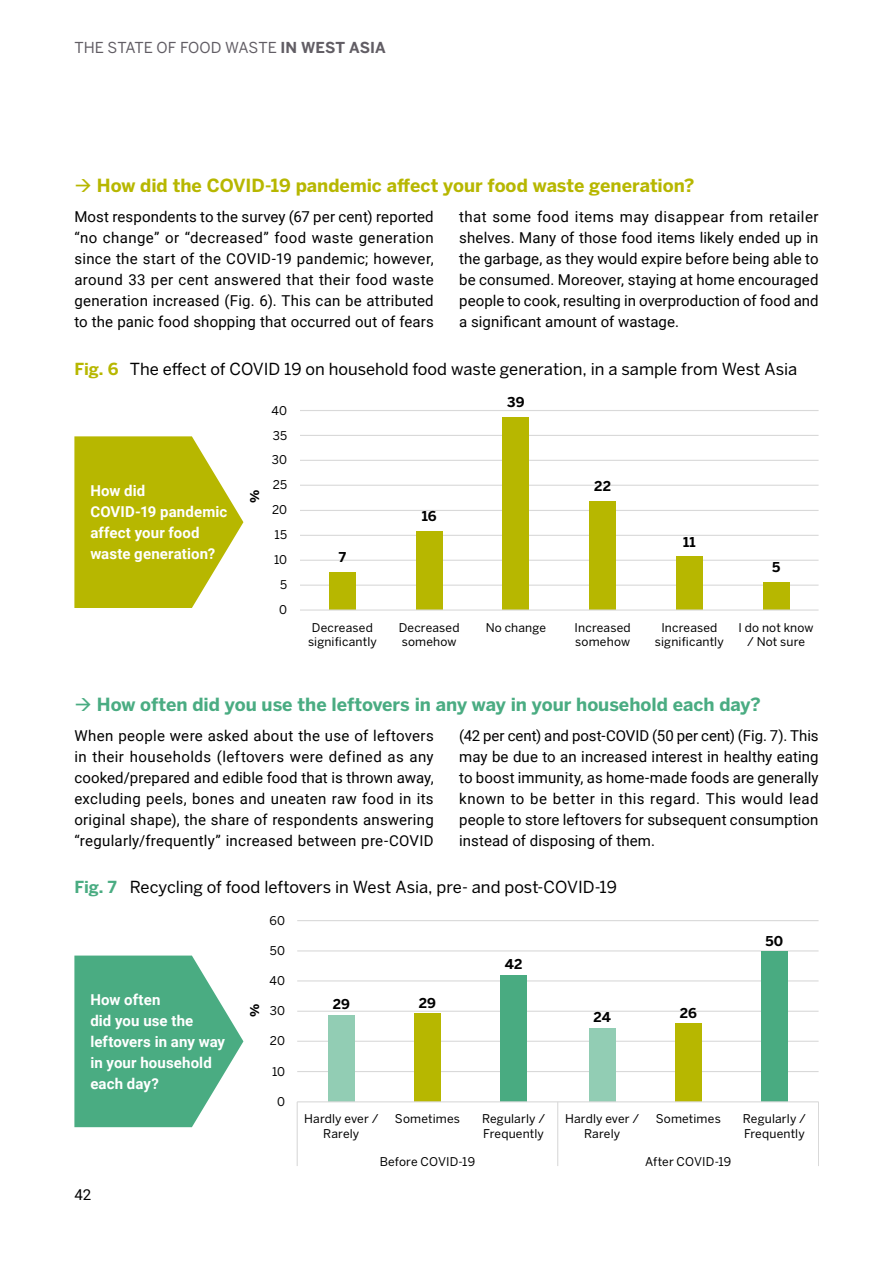
<style>
.page{position:relative;width:893px;height:1263px;background:#fff}
.page>*{position:absolute;margin:0;border:0;box-sizing:border-box;transform-origin:0 0}
.t1{font:700 18px "Benton Sans";letter-spacing:-.005em;color:#4aac82}
.t2{font:700 18px "Benton Sans";color:#b7b700}
.t3{font:16.5px "Benton Sans";color:#000}
.t4{font:15px/21px "Roboto";letter-spacing:.01em;color:#000;text-align:justify}
.t5{font:700 15px/21px "Roboto";letter-spacing:.01em;color:#fff}
.t6{font:15px "Benton Sans";color:#615d64}
.t7{font:700 13.5px "Benton Sans";letter-spacing:.015em;color:#000}
.t8{font:12px/14.4px "Benton Sans";letter-spacing:.015em;color:#000;text-align:center}
.t9{font:700 12px "Benton Sans";color:#000}
.s1{font-weight:700}
.s2{font-weight:700;color:#b7b700}
.s3{font-weight:700;color:#4aac82}
</style>
<div class="page">
<svg style="left:74px;top:436px;width:169px;height:172px;background:#c2c227"></svg>
<hr style="left:300px;top:410px;width:519px;height:1px;background:#d9d9d9">
<hr style="left:300px;top:435px;width:519px;height:1px;background:#d9d9d9">
<hr style="left:300px;top:460px;width:519px;height:1px;background:#d9d9d9">
<hr style="left:300px;top:485px;width:519px;height:1px;background:#d9d9d9">
<hr style="left:300px;top:510px;width:519px;height:1px;background:#d9d9d9">
<hr style="left:300px;top:535px;width:519px;height:1px;background:#d9d9d9">
<hr style="left:300px;top:560px;width:519px;height:1px;background:#d9d9d9">
<hr style="left:300px;top:585px;width:519px;height:1px;background:#d9d9d9">
<div style="left:763px;top:582px;width:26px;height:28px;background:#b7b700"></div>
<div style="left:676px;top:557px;width:27px;height:53px;background:#b7b700"></div>
<div style="left:589px;top:501px;width:27px;height:109px;background:#b7b700"></div>
<div style="left:503px;top:418px;width:26px;height:192px;background:#b7b700"></div>
<div style="left:416px;top:531px;width:26px;height:79px;background:#b7b700"></div>
<div style="left:329px;top:572px;width:27px;height:38px;background:#b7b700"></div>
<hr style="left:300px;top:609px;width:519px;height:2px;background:#d9d9d9">
<svg style="left:74px;top:955px;width:169px;height:172px;background:#66b895"></svg>
<hr style="left:297px;top:1071px;width:522px;height:1px;background:#d9d9d9">
<hr style="left:297px;top:1041px;width:522px;height:1px;background:#d9d9d9">
<hr style="left:297px;top:1011px;width:522px;height:1px;background:#d9d9d9">
<hr style="left:297px;top:980px;width:522px;height:1px;background:#d9d9d9">
<hr style="left:297px;top:950px;width:522px;height:1px;background:#d9d9d9">
<hr style="left:297px;top:920px;width:522px;height:1px;background:#d9d9d9">
<hr style="left:818px;top:1102px;width:1px;height:64px;background:#d9d9d9">
<hr style="left:557px;top:1102px;width:1px;height:64px;background:#d9d9d9">
<hr style="left:297px;top:1102px;width:1px;height:64px;background:#d9d9d9">
<div style="left:328px;top:1015px;width:27px;height:87px;background:#92cdb4"></div>
<div style="left:414px;top:1014px;width:27px;height:88px;background:#b7b700"></div>
<div style="left:589px;top:1028px;width:26px;height:74px;background:#92cdb4"></div>
<div style="left:675px;top:1023px;width:26px;height:79px;background:#b7b700"></div>
<div style="left:761px;top:951px;width:27px;height:151px;background:#49ab81"></div>
<div style="left:500px;top:975px;width:27px;height:127px;background:#49ab81"></div>
<hr style="left:297px;top:1101px;width:522px;height:1px;background:#d9d9d9">
<p class="t6" style="left:74px;top:39px;width:313px">THE STATE OF FOOD WASTE <span class="s1">IN WEST ASIA</span></p>
<p class="t2" style="left:74px;top:175px;width:621px">→ How did the COVID-19 pandemic affect your food waste generation?</p>
<p class="t4" style="left:74px;top:206px;width:361px">Most respondents to the survey (67 per cent) reported “no change” or “decreased” food waste generation since the start of the COVID-19 pandemic; however, around 33 per cent answered that their food waste generation increased (Fig. 6). This can be attributed to the panic food shopping that occurred out of fears</p>
<p class="t4" style="left:459px;top:206px;width:361px">that some food items may disappear from retailer shelves. Many of those food items likely ended up in the garbage, as they would expire before being able to be consumed. Moreover, staying at home encouraged people to cook, resulting in overproduction of food and a significant amount of wastage.</p>
<p class="t3" style="left:74px;top:359px;width:724px"><span class="s2">Fig. 6</span> The effect of COVID 19 on household food waste generation, in a sample from West Asia</p>
<p class="t5" style="left:90px;top:480px;width:138px">How did<br>COVID-19 pandemic affect your food waste generation?</p>
<p class="t9" style="left:248px;top:503px;width:15px;rotate:-90deg">%</p>
<p class="t8" style="left:271px;top:403px;width:17px">40</p>
<p class="t8" style="left:273px;top:428px;width:16px">35</p>
<p class="t8" style="left:272px;top:453px;width:17px">30</p>
<p class="t8" style="left:273px;top:478px;width:16px">25</p>
<p class="t8" style="left:272px;top:503px;width:17px">20</p>
<p class="t8" style="left:275px;top:528px;width:14px">15</p>
<p class="t8" style="left:274px;top:553px;width:15px">10</p>
<p class="t8" style="left:280px;top:577px;width:9px">5</p>
<p class="t8" style="left:279px;top:602px;width:9px">0</p>
<p class="t7" style="left:339px;top:549px;width:9px">7</p>
<p class="t7" style="left:422px;top:508px;width:17px">16</p>
<p class="t7" style="left:507px;top:394px;width:19px">39</p>
<p class="t7" style="left:594px;top:478px;width:18px">22</p>
<p class="t7" style="left:683px;top:534px;width:14px">11</p>
<p class="t7" style="left:772px;top:559px;width:10px">5</p>
<p class="t8" style="left:308px;top:620px;width:70px">Decreased significantly</p>
<p class="t8" style="left:399px;top:620px;width:62px;text-align:left">Decreased somehow</p>
<p class="t8" style="left:486px;top:620px;width:62px">No change</p>
<p class="t8" style="left:575px;top:620px;width:58px;text-align:left">Increased somehow</p>
<p class="t8" style="left:655px;top:620px;width:70px">Increased significantly</p>
<p class="t8" style="left:739px;top:620px;width:76px">I do not know / Not sure</p>
<p class="t1" style="left:74px;top:694px;width:688px">→ How often did you use the leftovers in any way in your household each day?</p>
<p class="t4" style="left:74px;top:724px;width:361px">When people were asked about the use of leftovers in their households (leftovers were defined as any cooked/prepared and edible food that is thrown away, excluding peels, bones and uneaten raw food in its original shape), the share of respondents answering “regularly/frequently” increased between pre-COVID</p>
<p class="t4" style="left:459px;top:724px;width:361px">(42 per cent) and post-COVID (50 per cent) (Fig. 7). This may be due to an increased interest in healthy eating to boost immunity, as home-made foods are generally known to be better in this regard. This would lead people to store leftovers for subsequent consumption instead of disposing of them.</p>
<p class="t3" style="left:74px;top:877px;width:544px"><span class="s3">Fig. 7</span> Recycling of food leftovers in West Asia, pre- and post-COVID-19</p>
<p class="t5" style="left:90px;top:988px;width:136px">How often<br>did you use the leftovers in any way in your household each day?</p>
<p class="t4" style="left:74px;top:1183px;width:18px">42</p>
<p class="t9" style="left:248px;top:1017px;width:15px;rotate:-90deg">%</p>
<p class="t8" style="left:269px;top:913px;width:17px">60</p>
<p class="t8" style="left:270px;top:943px;width:17px">50</p>
<p class="t8" style="left:269px;top:973px;width:17px">40</p>
<p class="t8" style="left:270px;top:1003px;width:17px">30</p>
<p class="t8" style="left:270px;top:1034px;width:17px">20</p>
<p class="t8" style="left:272px;top:1064px;width:15px">10</p>
<p class="t8" style="left:277px;top:1094px;width:9px">0</p>
<p class="t7" style="left:333px;top:996px;width:19px">29</p>
<p class="t7" style="left:419px;top:994px;width:19px">29</p>
<p class="t7" style="left:505px;top:956px;width:19px">42</p>
<p class="t7" style="left:593px;top:1009px;width:19px">24</p>
<p class="t7" style="left:680px;top:1005px;width:19px">26</p>
<p class="t7" style="left:765px;top:933px;width:19px">50</p>
<p class="t8" style="left:304px;top:1112px;width:76px">Hardly ever /<br>Rarely</p>
<p class="t8" style="left:395px;top:1112px;width:67px">Sometimes</p>
<p class="t8" style="left:482px;top:1112px;width:65px;text-align:left">Regularly /<br>Frequently</p>
<p class="t8" style="left:565px;top:1112px;width:76px">Hardly ever /<br>Rarely</p>
<p class="t8" style="left:656px;top:1112px;width:67px">Sometimes</p>
<p class="t8" style="left:743px;top:1112px;width:65px;text-align:left">Regularly /<br>Frequently</p>
<p class="t8" style="left:380px;top:1154px;width:97px">Before COVID-19</p>
<p class="t8" style="left:645px;top:1154px;width:88px">After COVID-19</p>
</div>
